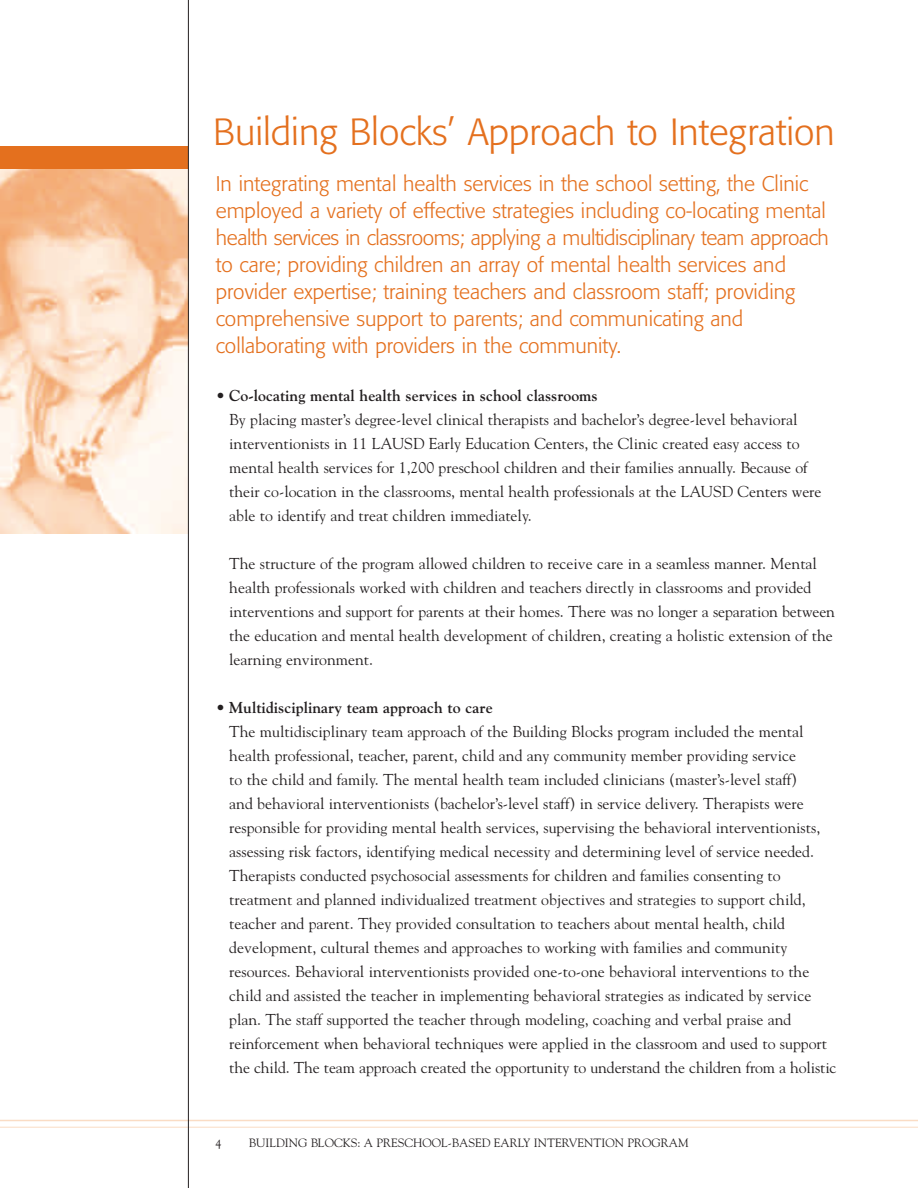
<style>
.page{position:relative;width:918px;height:1188px;background:#fff}
.page>*{position:absolute;margin:0;border:0;box-sizing:border-box;transform-origin:0 0}
.t1{font:300 37.5px "Formata";color:#e4701e}
.t2{font:300 21px/27px "Formata";color:#e4701e}
.t3{font:15.75px/24px "Goudy";color:#231f20}
.t4{font:700 15.75px "Goudy";color:#231f20}
.t5{font:12px "Goudy";color:#231f20}
</style>
<div class="page">
<img style="left:0;top:169px;width:188px;height:364px">
<div style="left:0;top:146px;width:188px;height:23px;background:#e4701e"></div>
<hr style="left:0;top:1120px;width:918px;height:1px;background:#fadcc4">
<hr style="left:0;top:1127px;width:918px;height:1px;background:#fadcc4">
<hr style="left:188px;top:0;width:1px;height:1188px;background:#231f20">
<h1 class="t1" style="left:213px;top:116px;width:623px">Building Blocks’ Approach to Integration</h1>
<p class="t2" style="left:216px;top:172px;width:615px">In integrating mental health services in the school setting, the Clinic employed a variety of effective strategies including co-locating mental health services in classrooms; applying a multidisciplinary team approach to care; providing children an array of mental health services and provider expertise; training teachers and classroom staff; providing comprehensive support to parents; and communicating and collaborating with providers in the community.</p>
<p class="t4" style="left:216px;top:386px;width:383px">• Co-locating mental health services in school classrooms</p>
<p class="t3" style="left:229px;top:407px;width:594px">By placing master’s degree-level clinical therapists and bachelor’s degree-level behavioral interventionists in 11 LAUSD Early Education Centers, the Clinic created easy access to mental health services for 1,200 preschool children and their families annually. Because of their co-location in the classrooms, mental health professionals at the LAUSD Centers were able to identify and treat children immediately.</p>
<p class="t3" style="left:229px;top:551px;width:607px">The structure of the program allowed children to receive care in a seamless manner. Mental health professionals worked with children and teachers directly in classrooms and provided interventions and support for parents at their homes. There was no longer a separation between the education and mental health development of children, creating a holistic extension of the learning environment.</p>
<p class="t4" style="left:216px;top:698px;width:278px">• Multidisciplinary team approach to care</p>
<p class="t3" style="left:229px;top:719px;width:609px">The multidisciplinary team approach of the Building Blocks program included the mental health professional, teacher, parent, child and any community member providing service<br>to the child and family. The mental health team included clinicians (master’s-level staff)<br>and behavioral interventionists (bachelor’s-level staff) in service delivery. Therapists were responsible for providing mental health services, supervising the behavioral interventionists, assessing risk factors, identifying medical necessity and determining level of service needed.<br>Therapists conducted psychosocial assessments for children and families consenting to treatment and planned individualized treatment objectives and strategies to support child, teacher and parent. They provided consultation to teachers about mental health, child development, cultural themes and approaches to working with families and community resources. Behavioral interventionists provided one-to-one behavioral interventions to the child and assisted the teacher in implementing behavioral strategies as indicated by service plan. The staff supported the teacher through modeling, coaching and verbal praise and reinforcement when behavioral techniques were applied in the classroom and used to support the child. The team approach created the opportunity to understand the children from a holistic</p>
<p class="t5" style="left:215px;top:1137px;width:7px">4</p>
<p class="t5" style="left:249px;top:1136px;width:442px">BUILDING BLOCKS: A PRESCHOOL-BASED EARLY INTERVENTION PROGRAM</p>
</div>
